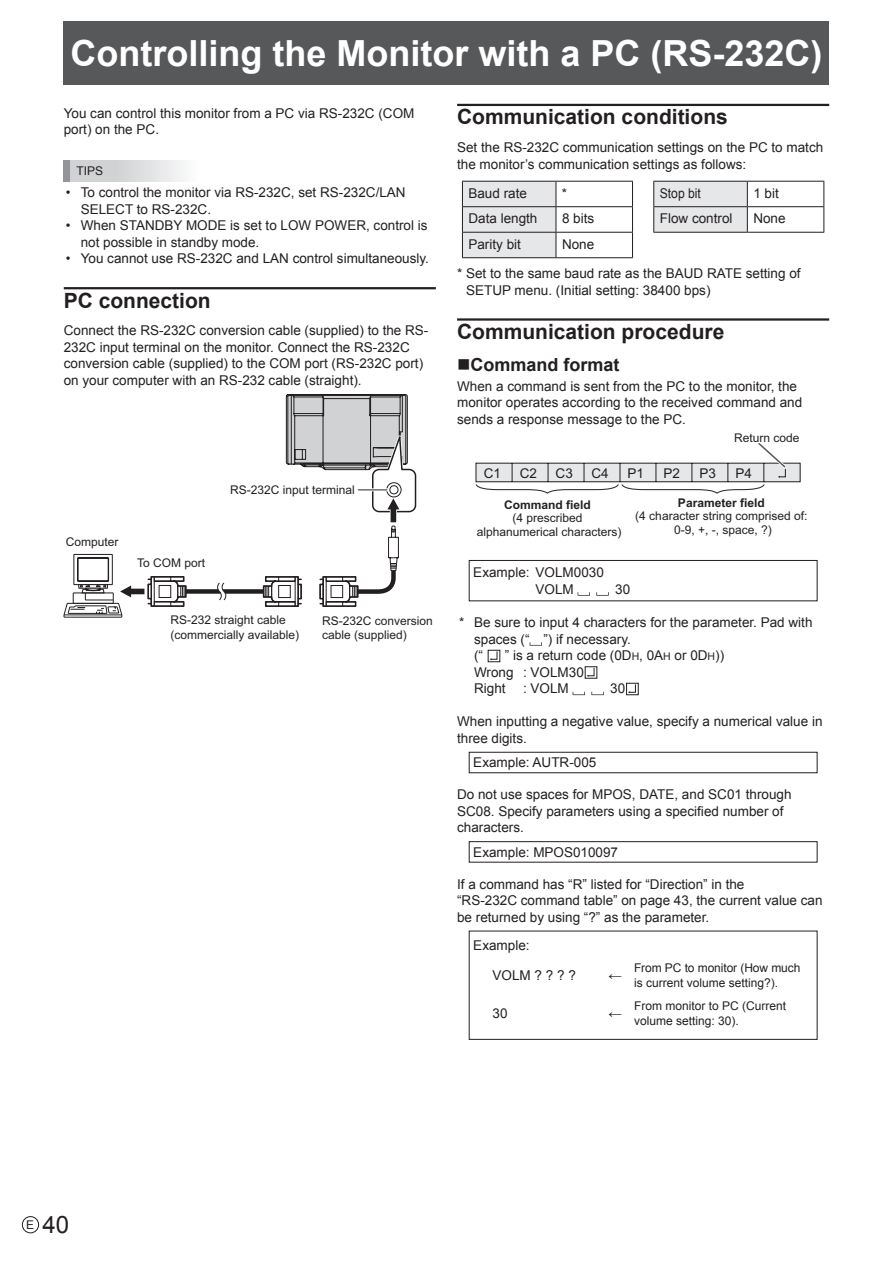
<style>
.page{position:relative;width:893px;height:1263px;background:#fff}
.page>*{position:absolute;margin:0;border:0;box-sizing:border-box;transform-origin:0 0}
.t1{font:700 36px "Arial";color:#fff}
.t2{font:24px "Arial";color:#231f20}
.t3{font:700 21px "Arial";color:#231f20}
.t4{font:700 18px "Arial";color:#231f20}
.t5{font:13.5px/16.5px "Arial";color:#231f20}
.t6{font:13.5px "Arial";color:#231f20;scale:.9 1}
.t7{font:12px/14.4px "Arial";color:#231f20}
.t8{font:700 12px "Arial";color:#231f20}
.s1{font-size:10.5px}
.s2{font-size:12px}
</style>
<div class="page">
<div style="left:64px;top:21px;width:765px;height:64px;background:#57585a"></div>
<div style="left:22px;top:1216px;width:17px;height:17px;border:1px solid #231f20;border-radius:50%"></div>
<hr style="left:64px;top:287px;width:372px;height:2px;background:#231f20">
<div style="left:64px;top:160px;width:212px;height:22px;background:linear-gradient(to right,#c9cacd,#fff)"></div>
<div style="left:64px;top:160px;width:6px;height:22px;background:#939598"></div>
<div style="left:170px;top:589px;width:93px;height:5px;background:#231f20"></div>
<svg style="left:216px;top:582px;width:11px;height:19px"></svg>
<div style="left:73px;top:554px;width:40px;height:31px;border:1px solid #231f20"></div>
<svg style="left:64px;top:557px;width:123px;height:61px"></svg>
<svg style="left:262px;top:394px;width:155px;height:213px"></svg>
<hr style="left:358px;top:488px;width:29px;height:3px;background:#fff">
<hr style="left:358px;top:489px;width:29px;height:2px;background:#6c6d70">
<hr style="left:457px;top:104px;width:372px;height:2px;background:#231f20">
<hr style="left:457px;top:318px;width:372px;height:3px;background:#231f20">
<hr style="left:747px;top:181px;width:77px;height:1px;background:#231f20">
<hr style="left:747px;top:206px;width:77px;height:1px;background:#231f20">
<svg style="left:823px;top:182px;width:1px;height:50px"></svg>
<svg style="left:462px;top:181px;width:286px;height:76px"></svg>
<hr style="left:653px;top:232px;width:94px;height:1px;background:#231f20">
<hr style="left:747px;top:232px;width:77px;height:1px;background:#231f20">
<hr style="left:462px;top:257px;width:94px;height:1px;background:#231f20">
<hr style="left:556px;top:257px;width:77px;height:1px;background:#231f20">
<svg style="left:476px;top:443px;width:325px;height:51px"></svg>
<svg style="left:578px;top:592px;width:12px;height:4px"></svg>
<svg style="left:596px;top:592px;width:13px;height:4px"></svg>
<div style="left:469px;top:560px;width:348px;height:41px;border:1px solid #231f20"></div>
<svg style="left:530px;top:642px;width:12px;height:4px"></svg>
<svg style="left:487px;top:650px;width:14px;height:12px"></svg>
<svg style="left:584px;top:666px;width:14px;height:13px"></svg>
<svg style="left:573px;top:692px;width:12px;height:3px"></svg>
<svg style="left:591px;top:692px;width:13px;height:3px"></svg>
<svg style="left:626px;top:683px;width:13px;height:12px"></svg>
<div style="left:469px;top:752px;width:348px;height:21px;border:1px solid #231f20"></div>
<div style="left:469px;top:841px;width:348px;height:21px;border:1px solid #231f20"></div>
<div style="left:469px;top:931px;width:348px;height:109px;border:1px solid #231f20"></div>
<h1 class="t1" style="left:70px;top:29px;width:754px">Controlling the Monitor with a PC (RS-232C)</h1>
<p class="t5" style="left:64px;top:105px;width:352px">You can control this monitor from a PC via RS-232C (COM port) on the PC.</p>
<p class="t7" style="left:77px;top:164px;width:28px">TIPS</p>
<p class="t5" style="left:81px;top:185px;width:326px;text-indent:-15px">• To control the monitor via RS-232C, set RS-232C/LAN<br>SELECT to RS-232C.</p>
<p class="t5" style="left:81px;top:218px;width:348px;text-indent:-15px">• When STANDBY MODE is set to LOW POWER, control is not possible in standby mode.</p>
<p class="t5" style="left:66px;top:251px;width:365px">• You cannot use RS-232C and LAN control simultaneously.</p>
<h3 class="t3" style="left:64px;top:286px;width:149px">PC connection</h3>
<p class="t5" style="left:64px;top:323px;width:366px">Connect the RS-232C conversion cable (supplied) to the RS-232C input terminal on the monitor. Connect the RS-232C conversion cable (supplied) to the COM port (RS-232C port) on your computer with an RS-232 cable (straight).</p>
<h3 class="t3" style="left:457px;top:103px;width:272px">Communication conditions</h3>
<p class="t5" style="left:457px;top:139px;width:368px">Set the RS-232C communication settings on the PC to match the monitor’s communication settings as follows:</p>
<p class="t5" style="left:468px;top:185px;width:60px">Baud rate</p>
<p class="t5" style="left:562px;top:185px;width:7px">*</p>
<p class="t6" style="left:660px;top:184px;width:47px">Stop bit</p>
<p class="t5" style="left:753px;top:185px;width:27px">1 bit</p>
<p class="t5" style="left:468px;top:211px;width:71px">Data length</p>
<p class="t5" style="left:562px;top:211px;width:34px">8 bits</p>
<p class="t5" style="left:660px;top:211px;width:74px">Flow control</p>
<p class="t5" style="left:753px;top:211px;width:34px">None</p>
<p class="t5" style="left:468px;top:236px;width:54px">Parity bit</p>
<p class="t5" style="left:457px;top:230px;width:345px;line-height:29.2px;text-indent:105px">None<br>* Set to the same baud rate as the BAUD RATE setting of</p>
<p class="t5" style="left:466px;top:282px;width:246px">SETUP menu. (Initial setting: 38400 bps)</p>
<h3 class="t3" style="left:457px;top:317px;width:269px">Communication procedure</h3>
<h3 class="t4" style="left:457px;top:352px;width:164px">■Command format</h3>
<p class="t5" style="left:457px;top:378px;width:347px">When a command is sent from the PC to the monitor, the monitor operates according to the received command and sends a response message to the PC.</p>
<p class="t7" style="left:734px;top:430px;width:67px">Return code</p>
<p class="t7" style="left:66px;top:535px;width:54px">Computer</p>
<p class="t7" style="left:137px;top:556px;width:70px">To COM port</p>
<p class="t7" style="left:230px;top:482px;width:126px">RS-232C input terminal</p>
<p class="t7" style="left:171px;top:613px;width:130px">RS-232 straight cable (commercially available)</p>
<p class="t7" style="left:322px;top:613px;width:112px">RS-232C conversion cable (supplied)</p>
<p class="t5" style="left:484px;top:465px;width:19px">C1</p>
<p class="t5" style="left:520px;top:465px;width:19px">C2</p>
<p class="t5" style="left:556px;top:465px;width:19px">C3</p>
<p class="t5" style="left:592px;top:465px;width:19px">C4</p>
<p class="t5" style="left:627px;top:465px;width:18px">P1</p>
<p class="t5" style="left:663px;top:465px;width:18px">P2</p>
<p class="t5" style="left:699px;top:465px;width:18px">P3</p>
<p class="t5" style="left:735px;top:465px;width:18px">P4</p>
<p class="t8" style="left:504px;top:497px;width:88px">Command field</p>
<p class="t7" style="left:477px;top:511px;width:146px;line-height:13.5px;text-align:center">(4 prescribed alphanumerical characters)</p>
<p class="t8" style="left:678px;top:495px;width:88px">Parameter field</p>
<p class="t7" style="left:635px;top:510px;width:174px;line-height:13.5px;text-align:center">(4 character string comprised of:<br>0-9, +, -, space, ?)</p>
<p class="t5" style="left:536px;top:564px;width:70px;text-indent:-62px">Example: VOLM0030<br>VOLM</p>
<p class="t5" style="left:615px;top:581px;width:17px">30</p>
<p class="t5" style="left:474px;top:614px;width:340px;text-indent:-15px">* Be sure to input 4 characters for the parameter. Pad with spaces (“ ”) if necessary.<br>(“</p>
<p class="t5" style="left:474px;top:647px;width:252px;text-indent:31px">” is a return code (0D<span class="s1">H</span>, 0A<span class="s1">H</span> or 0D<span class="s1">H</span>))<br>Wrong : VOLM30<br>Right</p>
<p class="t5" style="left:523px;top:680px;width:47px">: VOLM</p>
<p class="t5" style="left:610px;top:680px;width:17px">30</p>
<p class="t5" style="left:457px;top:713px;width:367px">When inputting a negative value, specify a numerical value in three digits.</p>
<p class="t5" style="left:473px;top:754px;width:125px">Example: AUTR-005</p>
<p class="t5" style="left:457px;top:786px;width:336px">Do not use spaces for MPOS, DATE, and SC01 through<br>SC08. Specify parameters using a specified number of characters.</p>
<p class="t5" style="left:473px;top:844px;width:146px">Example: MPOS010097</p>
<p class="t5" style="left:457px;top:876px;width:367px">If a command has “R” listed for “Direction” in the<br>“RS-232C command table” on page 43, the current value can be returned by using “?” as the parameter.</p>
<p class="t5" style="left:473px;top:937px;width:58px">Example:</p>
<p class="t5" style="left:493px;top:967px;width:85px">VOLM ? ? ? ?</p>
<p class="t5" style="left:608px;top:967px;width:15px">←</p>
<p class="t7" style="left:634px;top:961px;width:168px;line-height:15px">From PC to monitor (How much is current volume setting?).</p>
<p class="t5" style="left:493px;top:1005px;width:17px">30</p>
<p class="t5" style="left:608px;top:1005px;width:15px">←</p>
<p class="t7" style="left:634px;top:998px;width:154px;line-height:15px">From monitor to PC (Current volume setting: 30).</p>
<h2 class="t2" style="left:26px;top:1208px;width:44px"><span class="s2">E</span> 40</h2>
</div>
